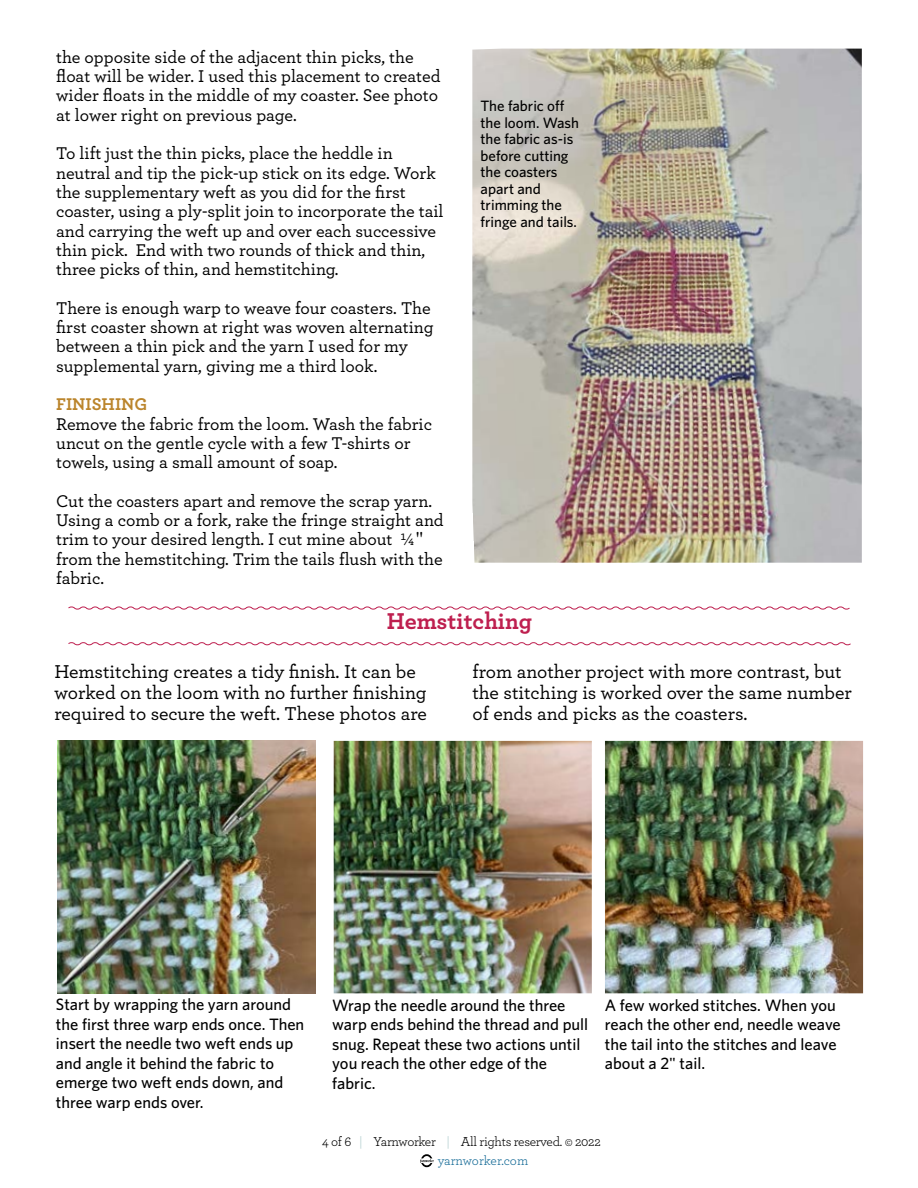
<style>
.page{position:relative;width:918px;height:1188px;background:#fff}
.page>*{position:absolute;margin:0;border:0;box-sizing:border-box;transform-origin:0 0}
.t1{font:700 24px "Archer";color:#be1f4f}
.t2{font:500 19.5px/21px "Archer";color:#000}
.t3{font:500 17.85px/19.4px "Archer";color:#000}
.t4{font:700 17.85px "Archer";color:#bb852c}
.t5{font:500 16.5px/19.5px "Whitney";color:#000}
.t6{font:500 15px/16.5px "Whitney";color:#000}
.t7{font:13.5px/19.5px "Archer";letter-spacing:-.025em;color:#000}
.s1{color:#b0cdce}
.s2{color:#146a96}
</style>
<div class="page">
<svg style="left:420px;top:1154px;width:14px;height:13px"></svg>
<img style="left:472px;top:49px;width:390px;height:514px">
<svg style="left:68px;top:642px;width:783px;height:4px"></svg>
<img style="left:57px;top:741px;width:259px;height:252px">
<img style="left:605px;top:741px;width:258px;height:252px">
<img style="left:334px;top:741px;width:258px;height:252px">
<svg style="left:68px;top:606px;width:782px;height:4px"></svg>
<p class="t3" style="left:56px;top:46px;width:386px">the opposite side of the adjacent thin picks, the float will be wider. I used this placement to created wider floats in the middle of my coaster. See photo at lower right on previous page.</p>
<p class="t3" style="left:56px;top:143px;width:389px">To lift just the thin picks, place the heddle in neutral and tip the pick-up stick on its edge. Work the supplementary weft as you did for the first coaster, using a ply-split join to incorporate the tail and carrying the weft up and over each successive thin pick. End with two rounds of thick and thin, three picks of thin, and hemstitching.</p>
<p class="t3" style="left:56px;top:297px;width:379px">There is enough warp to weave four coasters. The first coaster shown at right was woven alternating between a thin pick and the yarn I used for my supplemental yarn, giving me a third look.</p>
<p class="t4" style="left:56px;top:390px;width:93px">FINISHING</p>
<p class="t3" style="left:56px;top:413px;width:378px">Remove the fabric from the loom. Wash the fabric uncut on the gentle cycle with a few T-shirts or towels, using a small amount of soap.</p>
<p class="t3" style="left:56px;top:490px;width:389px">Cut the coasters apart and remove the scrap yarn.<br>Using a comb or a fork, rake the fringe straight and trim to your desired length. I cut mine about ¼" from the hemstitching. Trim the tails flush with the fabric.</p>
<h1 class="t1" style="left:387px;top:602px;width:147px">Hemstitching</h1>
<p class="t6" style="left:481px;top:97px;width:100px">The fabric off the loom. Wash the fabric as-is before cutting the coasters apart and trimming the fringe and tails.</p>
<p class="t2" style="left:54px;top:660px;width:374px">Hemstitching creates a tidy finish. It can be worked on the loom with no further finishing required to secure the weft. These photos are</p>
<p class="t2" style="left:472px;top:660px;width:381px">from another project with more contrast, but the stitching is worked over the same number of ends and picks as the coasters.</p>
<p class="t5" style="left:56px;top:994px;width:250px">Start by wrapping the yarn around the first three warp ends once. Then insert the needle two weft ends up and angle it behind the fabric to emerge two weft ends down, and three warp ends over.</p>
<p class="t5" style="left:605px;top:995px;width:237px">A few worked stitches. When you reach the other end, needle weave the tail into the stitches and leave about a 2" tail.</p>
<p class="t5" style="left:332px;top:995px;width:257px">Wrap the needle around the three warp ends behind the thread and pull snug. Repeat these two actions until you reach the other edge of the fabric.</p>
<p class="t7" style="left:438px;top:1131px;width:165px;text-indent:-116px">4 of 6 <span class="s1">|</span> Yarnworker <span class="s1">|</span> All rights reserved. © 2022 <span class="s2">yarnworker.com</span></p>
</div>
